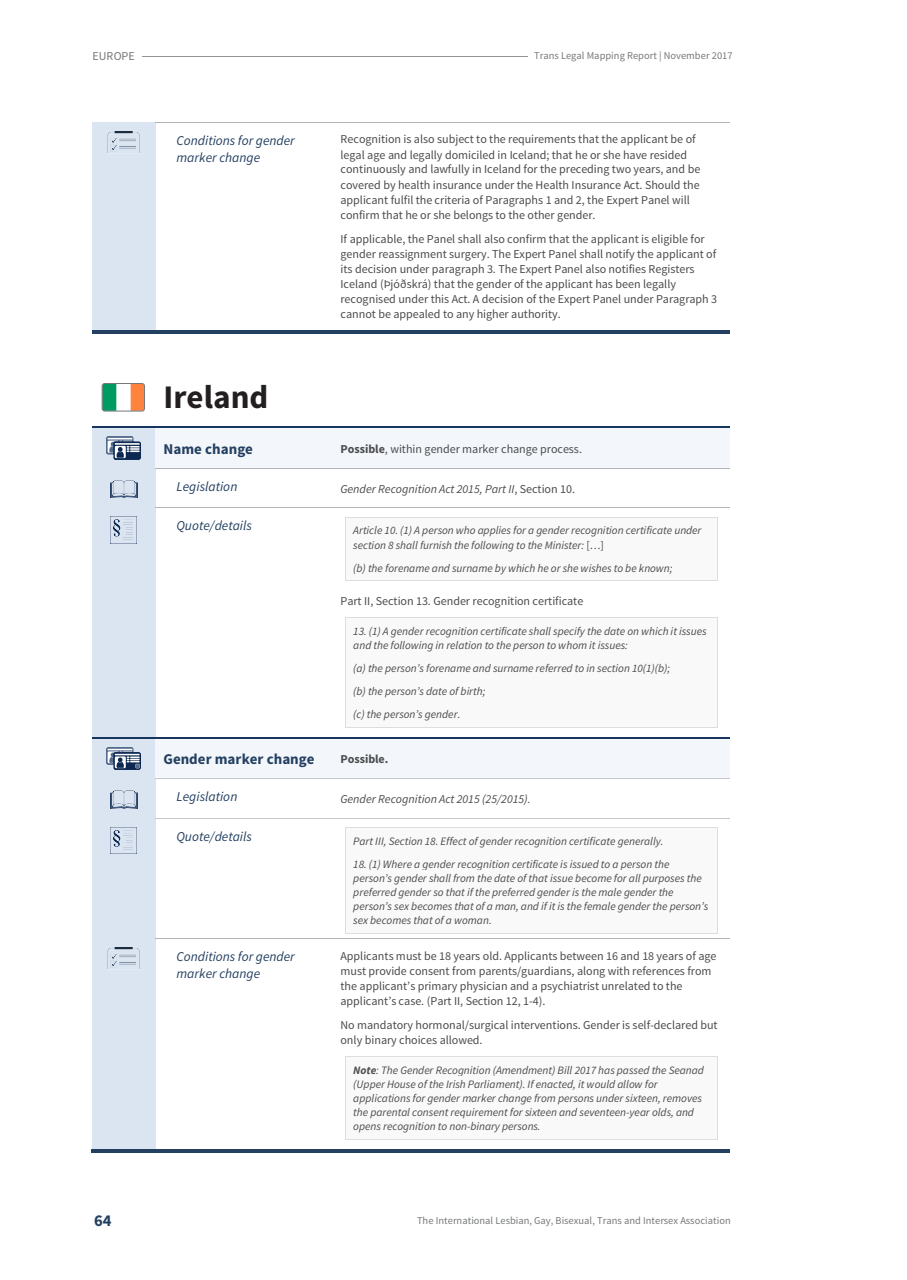
<style>
.page{position:relative;width:907px;height:1280px;background:#fff}
.page>*{position:absolute;margin:0;border:0;box-sizing:border-box;transform-origin:0 0}
.t1{font:700 33px "Source Sans Pro";color:#231f20}
.t2{font:700 16.5px "Source Sans Pro";color:#244061}
.t3{font:700 15px "Source Sans Pro";color:#244061}
.t4{font:italic 13.5px/17px "Source Sans Pro";color:#244061}
.t5{font:12px/15.1px "Source Sans Pro";letter-spacing:-.005em;color:#4b4c4d}
.t6{font:italic 12px "Source Sans Pro";color:#4b4c4d}
.t7{font:700 12px "Source Sans Pro";letter-spacing:-.005em;color:#4b4c4d}
.t8{font:12px "Source Sans Pro";color:#76787b}
.t9{font:italic 11.4px/14.1px "Source Sans Pro";letter-spacing:-.005em;color:#4b4c4d}
.t10{font:10.5px "Source Sans Pro";letter-spacing:.005em;color:#76787b}
.s1{font-weight:700}
.s2{font-style:normal}
</style>
<div class="page">
<hr style="left:143px;top:56px;width:385px;height:1px;background:#939598">
<div style="left:92px;top:122px;width:63px;height:209px;background:#dbe5f1"></div>
<hr style="left:155px;top:122px;width:177px;height:1px;background:#b2b3b7">
<hr style="left:333px;top:122px;width:397px;height:1px;background:#b2b3b7">
<hr style="left:92px;top:331px;width:63px;height:3px;background:#244061">
<hr style="left:158px;top:331px;width:174px;height:3px;background:#244061">
<hr style="left:335px;top:331px;width:395px;height:3px;background:#244061">
<div style="left:92px;top:428px;width:63px;height:40px;background:#dbe5f1"></div>
<div style="left:155px;top:428px;width:177px;height:40px;background:#f3f6fb"></div>
<div style="left:332px;top:428px;width:398px;height:40px;background:#f3f6fb"></div>
<hr style="left:92px;top:426px;width:63px;height:2px;background:#17365d">
<hr style="left:157px;top:426px;width:175px;height:2px;background:#17365d">
<hr style="left:334px;top:426px;width:396px;height:2px;background:#17365d">
<div style="left:92px;top:469px;width:63px;height:39px;background:#dbe5f1"></div>
<hr style="left:92px;top:468px;width:63px;height:1px;background:#dbe5f1">
<hr style="left:155px;top:468px;width:177px;height:1px;background:#b2b3b7">
<hr style="left:333px;top:468px;width:397px;height:1px;background:#b2b3b7">
<div style="left:92px;top:508px;width:63px;height:229px;background:#dbe5f1"></div>
<div style="left:345px;top:517px;width:373px;height:20px;background:#f9f9f9"></div>
<hr style="left:345px;top:517px;width:373px;height:1px;background:#dcdddf">
<div style="left:345px;top:537px;width:373px;height:19px;background:#f9f9f9"></div>
<div style="left:345px;top:556px;width:373px;height:25px;background:#f9f9f9"></div>
<hr style="left:345px;top:581px;width:373px;height:1px;background:#dcdddf">
<svg style="left:345px;top:518px;width:1px;height:64px"></svg>
<div style="left:345px;top:617px;width:373px;height:21px;background:#f9f9f9"></div>
<hr style="left:345px;top:617px;width:373px;height:1px;background:#dcdddf">
<div style="left:345px;top:638px;width:373px;height:18px;background:#f9f9f9"></div>
<div style="left:345px;top:656px;width:373px;height:23px;background:#f9f9f9"></div>
<div style="left:345px;top:679px;width:373px;height:24px;background:#f9f9f9"></div>
<div style="left:345px;top:703px;width:373px;height:24px;background:#f9f9f9"></div>
<hr style="left:345px;top:727px;width:373px;height:1px;background:#dcdddf">
<svg style="left:345px;top:618px;width:1px;height:109px"></svg>
<hr style="left:155px;top:508px;width:177px;height:1px;background:#b2b3b7">
<hr style="left:333px;top:508px;width:397px;height:1px;background:#b2b3b7">
<div style="left:92px;top:738px;width:63px;height:41px;background:#dbe5f1"></div>
<div style="left:155px;top:738px;width:177px;height:41px;background:#f3f6fb"></div>
<div style="left:332px;top:738px;width:398px;height:41px;background:#f3f6fb"></div>
<hr style="left:92px;top:737px;width:63px;height:1px;background:#17365d">
<hr style="left:157px;top:737px;width:175px;height:1px;background:#17365d">
<hr style="left:334px;top:737px;width:396px;height:1px;background:#17365d">
<div style="left:92px;top:779px;width:63px;height:39px;background:#dbe5f1"></div>
<hr style="left:155px;top:779px;width:177px;height:1px;background:#c7c8ca">
<hr style="left:333px;top:779px;width:397px;height:1px;background:#c7c8ca">
<div style="left:92px;top:818px;width:63px;height:120px;background:#dbe5f1"></div>
<div style="left:345px;top:827px;width:373px;height:25px;background:#f9f9f9"></div>
<hr style="left:345px;top:827px;width:373px;height:1px;background:#dcdddf">
<div style="left:345px;top:852px;width:373px;height:19px;background:#f9f9f9"></div>
<div style="left:345px;top:871px;width:373px;height:14px;background:#f9f9f9"></div>
<div style="left:345px;top:885px;width:373px;height:14px;background:#f9f9f9"></div>
<div style="left:345px;top:899px;width:373px;height:14px;background:#f9f9f9"></div>
<div style="left:345px;top:913px;width:373px;height:20px;background:#f9f9f9"></div>
<hr style="left:345px;top:933px;width:373px;height:1px;background:#dcdddf">
<svg style="left:345px;top:828px;width:1px;height:105px"></svg>
<hr style="left:155px;top:818px;width:177px;height:1px;background:#c7c8ca">
<hr style="left:333px;top:818px;width:397px;height:1px;background:#c7c8ca">
<div style="left:92px;top:939px;width:63px;height:209px;background:#dbe5f1"></div>
<div style="left:345px;top:1056px;width:373px;height:20px;background:#f9f9f9"></div>
<hr style="left:345px;top:1056px;width:373px;height:1px;background:#dcdddf">
<div style="left:345px;top:1076px;width:373px;height:15px;background:#f9f9f9"></div>
<div style="left:345px;top:1091px;width:373px;height:14px;background:#f9f9f9"></div>
<div style="left:345px;top:1105px;width:373px;height:14px;background:#f9f9f9"></div>
<div style="left:345px;top:1119px;width:373px;height:20px;background:#f9f9f9"></div>
<hr style="left:345px;top:1139px;width:373px;height:1px;background:#dcdddf">
<svg style="left:345px;top:1057px;width:1px;height:82px"></svg>
<hr style="left:92px;top:938px;width:63px;height:1px;background:#dbe5f1">
<hr style="left:155px;top:938px;width:177px;height:1px;background:#b2b3b7">
<hr style="left:333px;top:938px;width:397px;height:1px;background:#b2b3b7">
<hr style="left:91px;top:1149px;width:64px;height:3px;background:#244061">
<hr style="left:157px;top:1149px;width:175px;height:3px;background:#244061">
<hr style="left:334px;top:1149px;width:396px;height:3px;background:#244061">
<img style="left:108px;top:132px;width:32px;height:21px">
<svg style="left:102px;top:383px;width:43px;height:28px"></svg>
<img style="left:107px;top:437px;width:34px;height:22px">
<img style="left:110px;top:480px;width:27px;height:18px">
<img style="left:110px;top:517px;width:27px;height:26px">
<img style="left:107px;top:747px;width:34px;height:23px">
<img style="left:110px;top:791px;width:27px;height:17px">
<img style="left:110px;top:827px;width:27px;height:26px">
<img style="left:108px;top:948px;width:32px;height:21px">
<p class="t8" style="left:93px;top:49px;width:44px">EUROPE</p>
<p class="t10" style="left:534px;top:49px;width:200px">Trans Legal Mapping Report | November 2017</p>
<p class="t4" style="left:176px;top:132px;width:120px">Conditions for gender marker change</p>
<p class="t5" style="left:340px;top:132px;width:361px">Recognition is also subject to the requirements that the applicant be of legal age and legally domiciled in Iceland; that he or she have resided continuously and lawfully in Iceland for the preceding two years, and be covered by health insurance under the Health Insurance Act. Should the applicant fulfil the criteria of Paragraphs 1 and 2, the Expert Panel will confirm that he or she belongs to the other gender.</p>
<p class="t5" style="left:340px;top:232px;width:378px">If applicable, the Panel shall also confirm that the applicant is eligible for gender reassignment surgery. The Expert Panel shall notify the applicant of its decision under paragraph 3. The Expert Panel also notifies Registers Iceland (Þjóðskrá) that the gender of the applicant has been legally recognised under this Act. A decision of the Expert Panel under Paragraph 3 cannot be appealed to any higher authority.</p>
<p class="t1" style="left:164px;top:376px;width:106px">Ireland</p>
<p class="t3" style="left:164px;top:439px;width:91px">Name change</p>
<p class="t5" style="left:340px;top:441px;width:243px"><span class="s1">Possible</span>, within gender marker change process.</p>
<p class="t4" style="left:176px;top:478px;width:62px">Legislation</p>
<p class="t6" style="left:340px;top:481px;width:236px">Gender Recognition Act 2015, Part II<span class="s2">, Section 10.</span></p>
<p class="t4" style="left:176px;top:517px;width:77px">Quote/details</p>
<p class="t9" style="left:353px;top:523px;width:350px">Article 10. (1) A person who applies for a gender recognition certificate under section 8 shall furnish the following to the Minister: <span class="s2">[…]</span></p>
<p class="t9" style="left:353px;top:561px;width:321px">(b) the forename and surname by which he or she wishes to be known;</p>
<p class="t5" style="left:340px;top:594px;width:244px">Part II, Section 13. Gender recognition certificate</p>
<p class="t9" style="left:353px;top:624px;width:355px">13. (1) A gender recognition certificate shall specify the date on which it issues and the following in relation to the person to whom it issues:</p>
<p class="t9" style="left:353px;top:656px;width:318px;line-height:23.2px">(a) the person’s forename and surname referred to in section 10(1)(b); (b) the person’s date of birth;<br>(c) the person’s gender.</p>
<p class="t3" style="left:164px;top:749px;width:153px">Gender marker change</p>
<p class="t7" style="left:340px;top:751px;width:50px">Possible.</p>
<p class="t4" style="left:176px;top:788px;width:62px">Legislation</p>
<p class="t6" style="left:340px;top:791px;width:192px">Gender Recognition Act 2015 (25/2015).</p>
<p class="t4" style="left:176px;top:827px;width:77px">Quote/details</p>
<p class="t9" style="left:353px;top:834px;width:312px">Part III, Section 18. Effect of gender recognition certificate generally.</p>
<p class="t9" style="left:353px;top:857px;width:357px">18. (1) Where a gender recognition certificate is issued to a person the person’s gender shall from the date of that issue become for all purposes the preferred gender so that if the preferred gender is the male gender the person’s sex becomes that of a man, and if it is the female gender the person’s sex becomes that of a woman.</p>
<p class="t4" style="left:176px;top:948px;width:120px">Conditions for gender marker change</p>
<p class="t5" style="left:340px;top:948px;width:378px">Applicants must be 18 years old. Applicants between 16 and 18 years of age must provide consent from parents/guardians, along with references from the applicant’s primary physician and a psychiatrist unrelated to the applicant’s case. (Part II, Section 12, 1-4).</p>
<p class="t5" style="left:340px;top:1017px;width:379px">No mandatory hormonal/surgical interventions. Gender is self-declared but only binary choices allowed.</p>
<p class="t9" style="left:353px;top:1063px;width:352px"><span class="s1">Note</span>: The Gender Recognition (Amendment) Bill 2017 has passed the Seanad (Upper House of the Irish Parliament). If enacted, it would allow for applications for gender marker change from persons under sixteen, removes the parental consent requirement for sixteen and seventeen-year olds, and opens recognition to non-binary persons.</p>
<p class="t2" style="left:94px;top:1209px;width:19px">64</p>
<p class="t10" style="left:417px;top:1213px;width:315px">The International Lesbian, Gay, Bisexual, Trans and Intersex Association</p>
</div>
